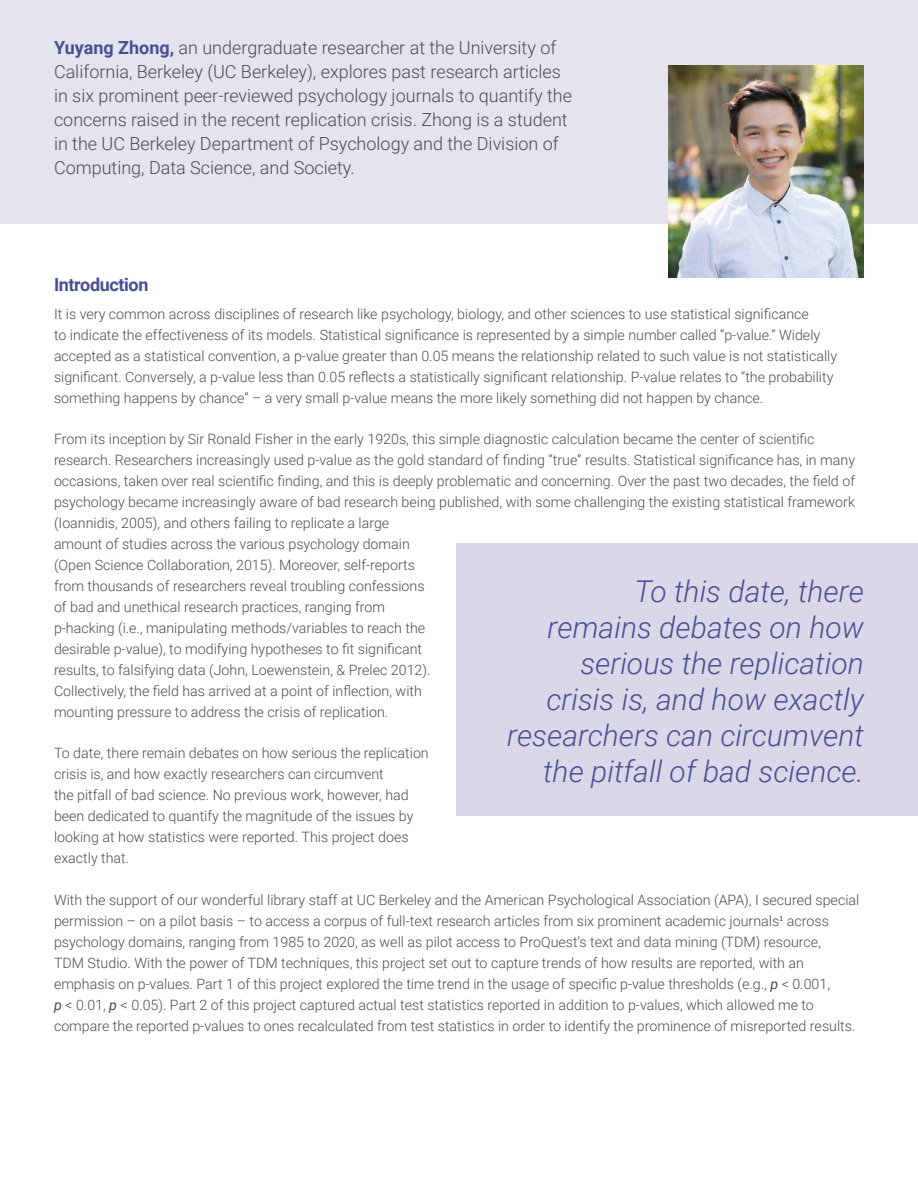
<style>
.page{position:relative;width:918px;height:1188px;background:#fff}
.page>*{position:absolute;margin:0;border:0;box-sizing:border-box;transform-origin:0 0}
.pull_quote{font:italic 300 30px/36px "Roboto";color:#494f93;text-align:right}
.t1{font:300 18px/24px "Roboto";color:#4d4d4f}
.Paragraph-Titles{font:700 18px "Roboto";letter-spacing:-.02em;color:#494f93}
.Body_copy{font:300 14.25px/21px "Roboto";color:#4d4d4f}
.s1{font-weight:700;color:#494f93}
.s2{font-weight:400;font-style:italic}
</style>
<div class="page">
<div style="left:0;top:0;width:918px;height:224px;background:#e3e4ee"></div>
<img style="left:669px;top:66px;width:195px;height:212px">
<div style="left:457px;top:543px;width:461px;height:272px;background:#dad8e8"></div>
<p class="t1" style="left:54px;top:35px;width:519px"><span class="s1">Yuyang Zhong,</span> an undergraduate researcher at the University of California, Berkeley (UC Berkeley), explores past research articles in six prominent peer-reviewed psychology journals to quantify the concerns raised in the recent replication crisis. Zhong is a student in the UC Berkeley Department of Psychology and the Division of Computing, Data Science, and Society.</p>
<p class="Paragraph-Titles" style="left:54px;top:272px;width:96px">Introduction</p>
<p class="Body_copy" style="left:54px;top:303px;width:785px">It is very common across disciplines of research like psychology, biology, and other sciences to use statistical significance<br>to indicate the effectiveness of its models. Statistical significance is represented by a simple number called “p-value.” Widely accepted as a statistical convention, a p-value greater than 0.05 means the relationship related to such value is not statistically significant. Conversely, a p-value less than 0.05 reflects a statistically significant relationship. P-value relates to “the probability something happens by chance” – a very small p-value means the more likely something did not happen by chance.</p>
<p class="Body_copy" style="left:54px;top:428px;width:803px">From its inception by Sir Ronald Fisher in the early 1920s, this simple diagnostic calculation became the center of scientific research. Researchers increasingly used p-value as the gold standard of finding “true” results. Statistical significance has, in many occasions, taken over real scientific finding, and this is deeply problematic and concerning. Over the past two decades, the field of psychology became increasingly aware of bad research being published, with some challenging the existing statistical framework (Ioannidis, 2005), and others failing to replicate a large<br>amount of studies across the various psychology domain<br>(Open Science Collaboration, 2015). Moreover, self-reports<br>from thousands of researchers reveal troubling confessions<br>of bad and unethical research practices, ranging from<br>p-hacking (i.e., manipulating methods/variables to reach the<br>desirable p-value), to modifying hypotheses to fit significant<br>results, to falsifying data (John, Loewenstein, &amp; Prelec 2012).<br>Collectively, the field has arrived at a point of inflection, with<br>mounting pressure to address the crisis of replication.</p>
<p class="Body_copy" style="left:54px;top:742px;width:376px">To date, there remain debates on how serious the replication crisis is, and how exactly researchers can circumvent<br>the pitfall of bad science. No previous work, however, had been dedicated to quantify the magnitude of the issues by looking at how statistics were reported. This project does exactly that.</p>
<p class="Body_copy" style="left:54px;top:888px;width:807px">With the support of our wonderful library staff at UC Berkeley and the American Psychological Association (APA), I secured special permission – on a pilot basis – to access a corpus of full-text research articles from six prominent academic journals<sup>1</sup> across psychology domains, ranging from 1985 to 2020, as well as pilot access to ProQuest’s text and data mining (TDM) resource,<br>TDM Studio. With the power of TDM techniques, this project set out to capture trends of how results are reported, with an emphasis on p-values. Part 1 of this project explored the time trend in the usage of specific p-value thresholds (e.g., <span class="s2">p</span> &lt; 0.001,<br><span class="s2">p</span> &lt; 0.01, <span class="s2">p</span> &lt; 0.05). Part 2 of this project captured actual test statistics reported in addition to p-values, which allowed me to compare the reported p-values to ones recalculated from test statistics in order to identify the prominence of misreported results.</p>
<p class="pull_quote" style="left:507px;top:572px;width:358px">To this date, there<br>remains debates on how serious the replication crisis is, and how exactly researchers can circumvent the pitfall of bad science.</p>
</div>
